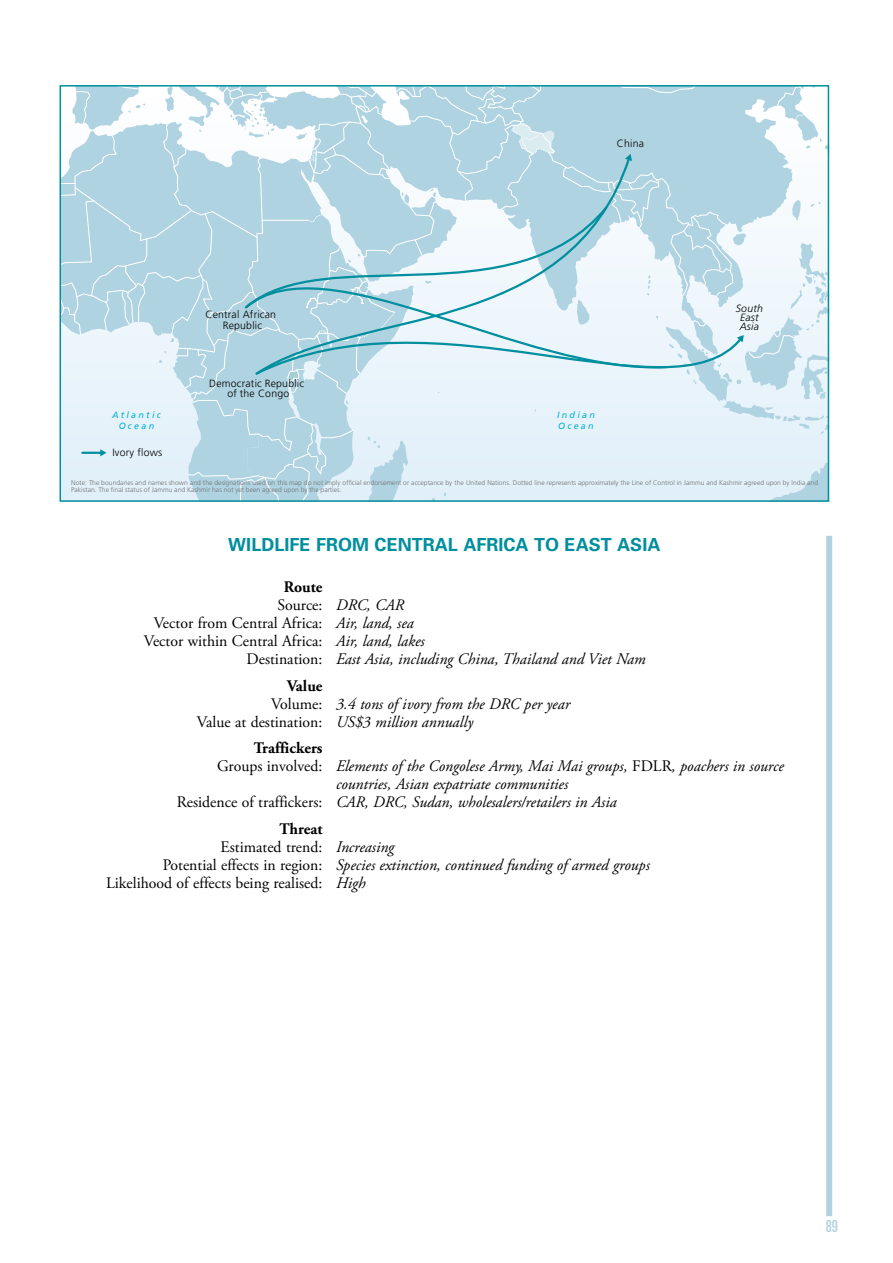
<style>
.page{position:relative;width:893px;height:1263px;background:#fff}
.page>*{position:absolute;margin:0;border:0;box-sizing:border-box;transform-origin:0 0}
.t1{font:700 18px "Univers";color:#008f9e}
.t2{font:ultra-condensed 16.5px "Univers";color:#b0d3e1}
.t3{font:italic 16.05px "Adobe Garamond Pro";color:#000}
.t4{font:16.05px "Adobe Garamond Pro";color:#000}
.t5{font:700 16.05px "Adobe Garamond Pro";color:#000}
.t6{font:300 10.5px/10.5px "Frutiger";letter-spacing:.02em;color:#000;text-align:center}
.t7{font:italic 300 10.5px/9px "Frutiger";letter-spacing:.02em;color:#000;text-align:center}
.t8{font:italic 9px/10.8px "Frutiger";letter-spacing:.25em;color:#00b3d0}
.t9{font:300 6.75px "Frutiger";color:#707172}
.s1{font-style:italic}
.s2{font-style:normal}
</style>
<div class="page">
<div style="left:826px;top:536px;width:6px;height:680px;background:#b0d3e1"></div>
<svg style="left:63px;top:88px;width:763px;height:411px"></svg>
<svg style="left:243px;top:240px;width:426px;height:134px"></svg>
<div style="left:60px;top:85px;width:769px;height:417px;border:2px solid #008f9e"></div>
<p class="t6" style="left:617px;top:139px;width:29px">China</p>
<p class="t6" style="left:205px;top:309px;width:72px">Central African<br>Republic</p>
<p class="t7" style="left:736px;top:304px;width:29px">South<br>East<br>Asia</p>
<p class="t8" style="left:112px;top:409px;width:50px;text-align:center">Atlantic<br>Ocean</p>
<p class="t6" style="left:112px;top:447px;width:51px">Ivory flows</p>
<p class="t6" style="left:209px;top:378px;width:96px">Democratic Republic of the Congo</p>
<p class="t8" style="left:557px;top:409px;width:39px">Indian<br>Ocean</p>
<p class="t9" style="left:71px;top:479px;width:748px">Note: The boundaries and names shown and the designations used on this map do not imply official endorsement or acceptance by the United Nations. Dotted line represents approximately the Line of Control in Jammu and Kashmir agreed upon by India and</p>
<p class="t9" style="left:71px;top:486px;width:272px">Pakistan. The final status of Jammu and Kashmir has not yet been agreed upon by the parties.</p>
<p class="t1" style="left:228px;top:533px;width:434px">WI LDLIFE FROM CENTRAL AFRICA TO EAST ASIA</p>
<p class="t5" style="left:284px;top:578px;width:40px">Route</p>
<p class="t4" style="left:278px;top:596px;width:128px">Source: <span class="s1">DRC, CAR</span></p>
<p class="t4" style="left:154px;top:614px;width:261px">Vector from Central Africa: <span class="s1">Air, land, sea</span></p>
<p class="t4" style="left:144px;top:632px;width:282px">Vector within Central Africa: <span class="s1">Air, land, lakes</span></p>
<p class="t3" style="left:247px;top:650px;width:401px"><span class="s2">Destination:</span> East Asia, including China, Thailand and Viet Nam</p>
<p class="t5" style="left:287px;top:676px;width:37px">Value</p>
<p class="t3" style="left:271px;top:694px;width:300px"><span class="s2">Volume:</span> 3.4 tons of ivory from the DRC per year</p>
<p class="t4" style="left:197px;top:712px;width:278px">Value at destination: <span class="s1">US$3 million annually</span></p>
<p class="t5" style="left:254px;top:739px;width:70px">Traffickers</p>
<p class="t3" style="left:217px;top:757px;width:568px"><span class="s2">Groups involved:</span> Elements of the Congolese Army, Mai Mai groups, <span class="s2">FDLR</span>, poachers in source</p>
<p class="t3" style="left:336px;top:775px;width:234px">countries, Asian expatriate communities</p>
<p class="t3" style="left:177px;top:793px;width:442px"><span class="s2">Residence of traffickers:</span> CAR, DRC, Sudan, wholesalers/retailers in Asia</p>
<p class="t5" style="left:279px;top:819px;width:45px">Threat</p>
<p class="t4" style="left:221px;top:837px;width:175px">Estimated trend: <span class="s1">Increasing</span></p>
<p class="t3" style="left:163px;top:855px;width:489px"><span class="s2">Potential effects in region:</span> Species extinction, continued funding of armed groups</p>
<p class="t4" style="left:106px;top:873px;width:261px">Likelihood of effects being realised: <span class="s1">High</span></p>
<p class="t2" style="left:826px;top:1217px;width:14px">89</p>
</div>
